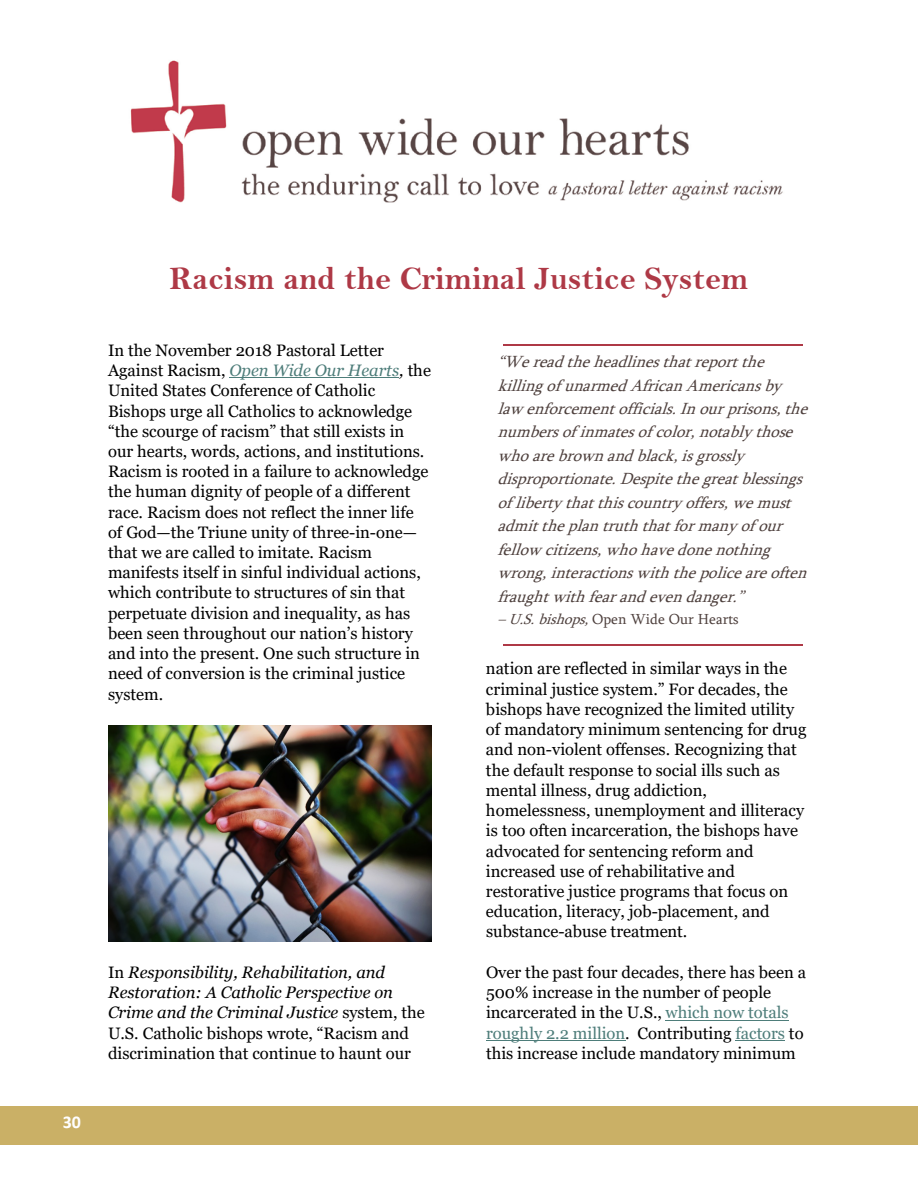
<style>
.page{position:relative;width:918px;height:1188px;background:#fff}
.page>*{position:absolute;margin:0;border:0;box-sizing:border-box;transform-origin:0 0}
.t1{font:33px "Bell MT Bold";color:#ae3946}
.t2{font:700 18px "Calibri";color:#fff}
.t3{font:16.5px/20.2px "Georgia";color:#000}
.t4{font:italic 16.5px/23.4px "Sylfaen";color:#4d3f3c}
.t5{font:italic 16.5px/20.2px "Georgia";color:#000}
.t6{font:15px "Sylfaen";color:#4d3f3c}
.s1{font-style:italic;color:#4e7d7a}
.s2{font-style:italic}
.s3{font-style:normal}
.s4{color:#4e7d7a}
</style>
<div class="page">
<div style="left:0;top:1106px;width:918px;height:39px;background:#cab066"></div>
<img style="left:130px;top:60px;width:653px;height:143px">
<hr style="left:230px;top:377px;width:169px;height:1px;background:#4e7d7a">
<hr style="left:666px;top:1020px;width:123px;height:1px;background:#4e7d7a">
<hr style="left:486px;top:1040px;width:139px;height:1px;background:#4e7d7a">
<hr style="left:735px;top:1040px;width:50px;height:1px;background:#4e7d7a">
<img style="left:108px;top:725px;width:324px;height:216px">
<hr style="left:503px;top:344px;width:300px;height:1px;background:#ae3946">
<hr style="left:503px;top:644px;width:300px;height:2px;background:#ae3946">
<p class="t2" style="left:63px;top:1109px;width:20px">30</p>
<h1 class="t1" style="left:170px;top:259px;width:580px">Racism and the Criminal Justice System</h1>
<p class="t3" style="left:108px;top:340px;width:325px">In the November 2018 Pastoral Letter Against Racism, <span class="s1">Open Wide Our Hearts</span><span class="s2">,</span> the United States Conference of Catholic Bishops urge all Catholics to acknowledge “the scourge of racism” that still exists in our hearts, words, actions, and institutions.<br>Racism is rooted in a failure to acknowledge the human dignity of people of a different race. Racism does not reflect the inner life of God—the Triune unity of three-in-one— that we are called to imitate. Racism manifests itself in sinful individual actions, which contribute to structures of sin that perpetuate division and inequality, as has been seen throughout our nation’s history and into the present. One such structure in need of conversion is the criminal justice system.</p>
<p class="t5" style="left:108px;top:962px;width:318px"><span class="s3">In</span> Responsibility, Rehabilitation, and Restoration: A Catholic Perspective on Crime and the Criminal Justice <span class="s3">system, the U.S. Catholic bishops wrote, “Racism and discrimination that continue to haunt our</span></p>
<p class="t4" style="left:497px;top:350px;width:318px">“Wereadtheheadlinesthatreportthe killingofunarmedAfricanAmericansby lawenforcementofficials.In ourprisons,the numbersofinmatesofcolor,notablythose whoarebrownandblack,isgrossly disproportionate.Despitethegreatblessings oflibertythatthiscountryoffers,wemust admittheplantruththatformanyofour fellowcitizens,whohavedonenothing wrong,interactionswiththepoliceareoften fraughtwithfearandevendanger.”</p>
<p class="t6" style="left:497px;top:609px;width:243px"><span class="s2">–U.S.bishops,</span>Open Wide Our Hearts</p>
<p class="t3" style="left:486px;top:659px;width:322px">nation are reflected in similar ways in the criminal justice system.” For decades, the bishops have recognized the limited utility of mandatory minimum sentencing for drug and non-violent offenses. Recognizing that the default response to social ills such as mental illness, drug addiction, homelessness, unemployment and illiteracy is too often incarceration, the bishops have advocated for sentencing reform and increased use of rehabilitative and restorative justice programs that focus on education, literacy, job-placement, and substance-abuse treatment.</p>
<p class="t3" style="left:486px;top:962px;width:322px">Over the past four decades, there has been a 500% increase in the number of people incarcerated in the U.S., <span class="s4">which now totals roughly 2.2 million</span>. Contributing <span class="s4">factors</span> to this increase include mandatory minimum</p>
</div>
